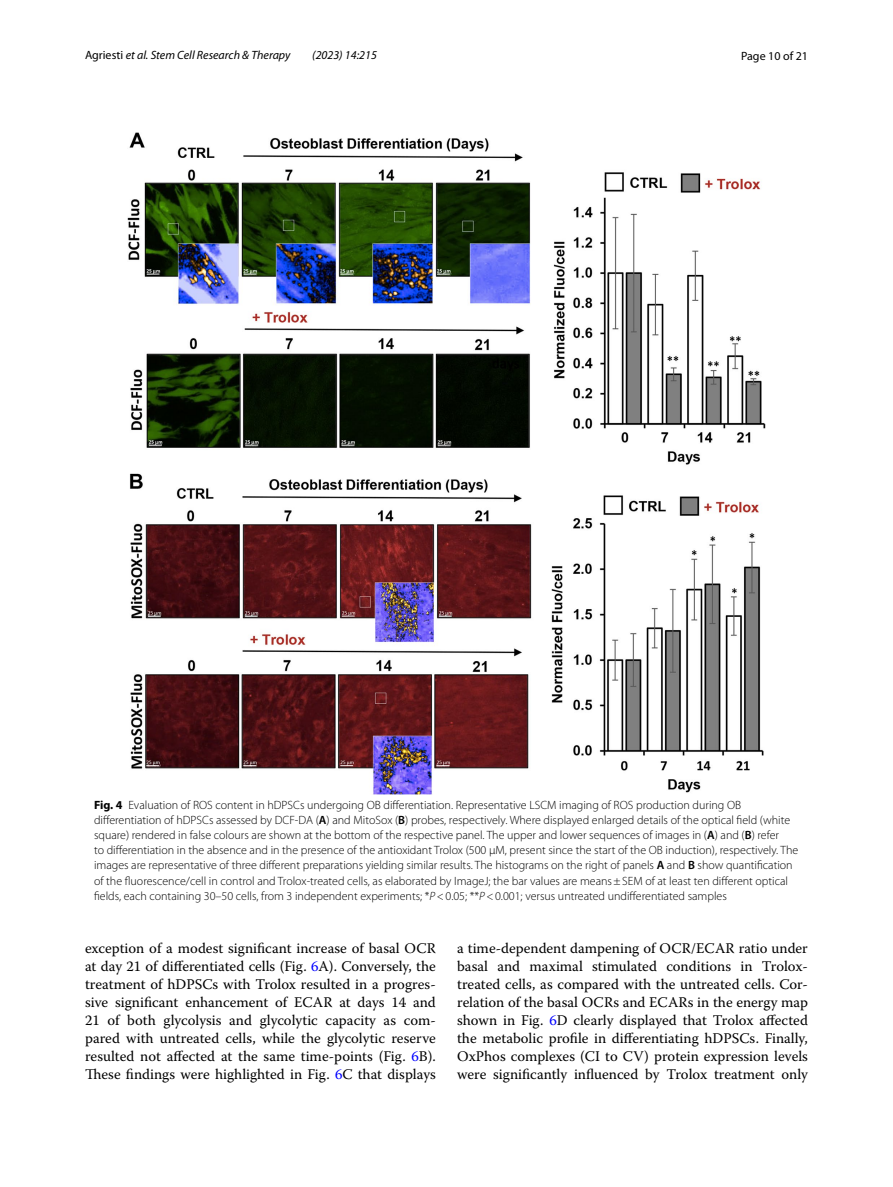
<style>
.page{position:relative;width:893px;height:1187px;background:#fff}
.page>*{position:absolute;margin:0;border:0;box-sizing:border-box;transform-origin:0 0}
.t1{font:14.7px/18px "Warnock Pro";color:#000;text-align:justify}
.t2{font:300 12px/15px "Myriad Pro";color:#000}
.t3{font:italic 12px "Myriad Pro";color:#000}
.t4{font:12px "Myriad Pro";color:#000}
.s1{font-style:normal}
.s2{font-weight:700}
.s3{font-weight:600}
.s4{font-style:italic}
.s5{color:#00f}
</style>
<div class="page">
<img style="left:128px;top:133px;width:637px;height:661px">
<p class="t3" style="left:85px;top:48px;width:207px"><span class="s1">Agriesti</span> et al. Stem Cell Research &amp; Therapy</p>
<p class="t3" style="left:312px;top:48px;width:66px">(2023) 14:215</p>
<p class="t4" style="left:741px;top:48px;width:68px">Page 10 of 21</p>
<p class="t2" style="left:94px;top:798px;width:706px"><span class="s2">Fig. 4</span> Evaluation of ROS content in hDPSCs undergoing OB differentiation. Representative LSCM imaging of ROS production during OB differentiation of hDPSCs assessed by DCF-DA (<span class="s3">A</span>) and MitoSox (<span class="s3">B</span>) probes, respectively. Where displayed enlarged details of the optical field (white square) rendered in false colours are shown at the bottom of the respective panel. The upper and lower sequences of images in (<span class="s3">A</span>) and (<span class="s3">B</span>) refer<br>to differentiation in the absence and in the presence of the antioxidant Trolox (500 µM, present since the start of the OB induction), respectively. The images are representative of three different preparations yielding similar results. The histograms on the right of panels <span class="s3">A</span> and <span class="s3">B</span> show quantification of the fluorescence/cell in control and Trolox-treated cells, as elaborated by ImageJ; the bar values are means±SEM of at least ten different optical fields, each containing 30–50 cells, from 3 independent experiments; *<span class="s4">P</span>&lt;0.05; **<span class="s4">P</span>&lt;0.001; versus untreated undifferentiated samples</p>
<p class="t1" style="left:85px;top:938px;width:352px">exception of a modest significant increase of basal OCR at day 21 of differentiated cells (Fig. <span class="s5">6</span>A). Conversely, the treatment of hDPSCs with Trolox resulted in a progres&shy;sive significant enhancement of ECAR at days 14 and 21 of both glycolysis and glycolytic capacity as com&shy;pared with untreated cells, while the glycolytic reserve resulted not affected at the same time-points (Fig. <span class="s5">6</span>B).<br>These findings were highlighted in Fig. <span class="s5">6</span>C that displays</p>
<p class="t1" style="left:457px;top:938px;width:352px">a time-dependent dampening of OCR/ECAR ratio under basal and maximal stimulated conditions in Trolox&shy;treated cells, as compared with the untreated cells. Cor&shy;relation of the basal OCRs and ECARs in the energy map shown in Fig. <span class="s5">6</span>D clearly displayed that Trolox affected the metabolic profile in differentiating hDPSCs. Finally, OxPhos complexes (CI to CV) protein expression levels were significantly influenced by Trolox treatment only</p>
</div>
